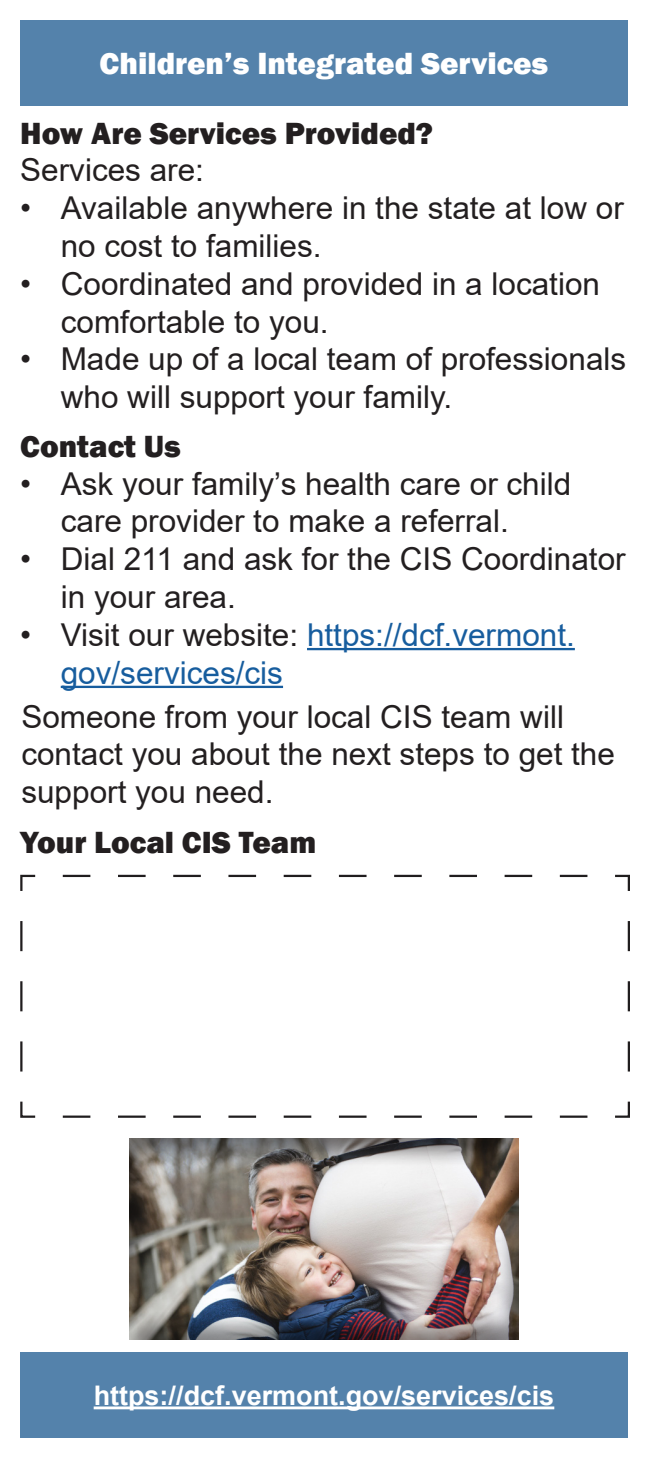
<style>
.page{position:relative;width:648px;height:1458px;background:#fff}
.page>*{position:absolute;margin:0;border:0;box-sizing:border-box;transform-origin:0 0}
.t1{font:31.5px/37.8px "Arial";color:#231f20}
.t2{font:31.5px/37.8px "Arial";color:#175d9e}
.t3{font:800 31.5px "Franklin Gothic";color:#231f20}
.t4{font:800 31.5px "Franklin Gothic";color:#fff}
.t5{font:700 27px "Arial";color:#fff}
.s1{color:#231f20}
</style>
<div class="page">
<hr style="left:307px;top:648px;width:268px;height:2px;background:#175d9e">
<hr style="left:61px;top:686px;width:222px;height:2px;background:#175d9e">
<div style="left:20px;top:1353px;width:608px;height:85px;background:#5482ab"></div>
<hr style="left:94px;top:1406px;width:460px;height:3px;background:#fff">
<div style="left:20px;top:20px;width:608px;height:85px;background:#5482ab"></div>
<svg style="left:20px;top:874px;width:610px;height:244px"></svg>
<div style="left:128px;top:1134px;width:394px;height:207px;background:#231f20;opacity:.5"></div>
<p class="t4" style="left:100px;top:43px;width:450px">Children’s Integrated Services</p>
<p class="t3" style="left:20px;top:113px;width:414px">How Are Services Provided?</p>
<p class="t1" style="left:20px;top:151px;width:185px">Services are:</p>
<p class="t1" style="left:61px;top:189px;width:565px;text-indent:-40px">• Available anywhere in the state at low or no cost to families.</p>
<p class="t1" style="left:61px;top:265px;width:541px;text-indent:-40px">• Coordinated and provided in a location comfortable to you.</p>
<p class="t1" style="left:61px;top:340px;width:567px;text-indent:-40px">• Made up of a local team of professionals who will support your family.</p>
<p class="t3" style="left:20px;top:426px;width:162px">Contact Us</p>
<p class="t1" style="left:61px;top:464px;width:512px;text-indent:-40px">• Ask your family’s health care or child care provider to make a referral.</p>
<p class="t1" style="left:61px;top:540px;width:566px;text-indent:-40px">• Dial 211 and ask for the CIS Coordinator in your area.</p>
<p class="t2" style="left:61px;top:616px;width:516px;text-indent:-40px"><span class="s1">• Visit our website:</span> https://dcf.vermont. gov/services/cis</p>
<p class="t1" style="left:21px;top:697px;width:595px">Someone from your local CIS team will contact you about the next steps to get the support you need.</p>
<p class="t3" style="left:20px;top:822px;width:298px">Your Local CIS Team</p>
<p class="t5" style="left:94px;top:1377px;width:462px">https://dcf.vermont.gov/services/cis</p>
</div>
